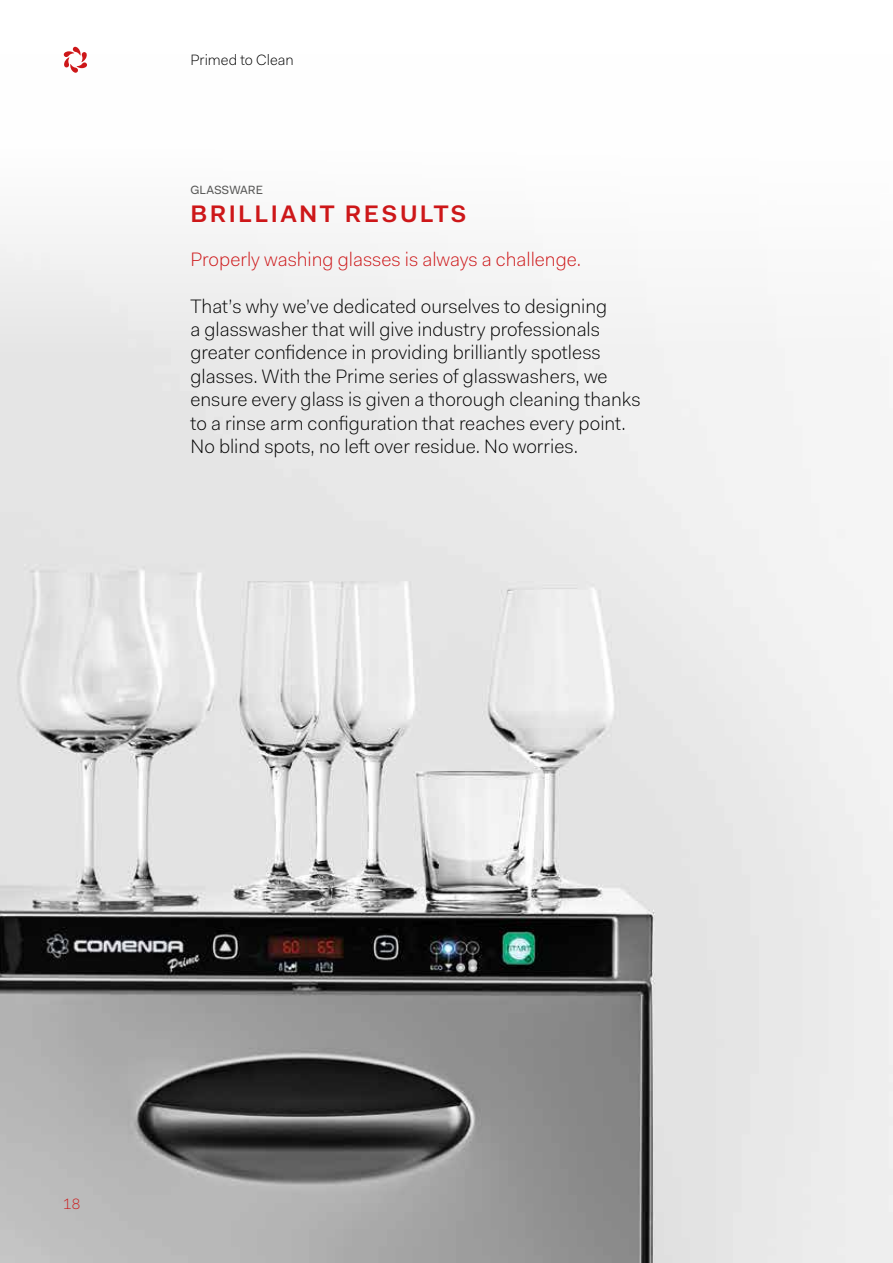
<style>
.page{position:relative;width:893px;height:1263px;background:#fff}
.page>*{position:absolute;margin:0;border:0;box-sizing:border-box;transform-origin:0 0}
.t1{font:600 24px "Fakt Pro";letter-spacing:.1em;color:#cd1719}
.t2{font:300 19.5px/23.4px "Fakt Pro";color:#000}
.t3{font:300 19.5px "Fakt Pro";color:#cd1719}
.t4{font:300 15px "Fakt Pro";color:#000}
.t5{font:300 15px "Fakt Pro";color:#cd1719}
.t6{font:12px "Fakt Pro";color:#575756}
</style>
<div class="page">
<img style="left:0;top:54px;width:893px;height:1209px">
<svg style="left:64px;top:47px;width:23px;height:26px"></svg>
<p class="t4" style="left:190px;top:50px;width:105px">Primed to Clean</p>
<p class="t6" style="left:190px;top:181px;width:74px">GLASSWARE</p>
<p class="t1" style="left:190px;top:198px;width:278px">BRILLIANT RESULTS</p>
<p class="t3" style="left:190px;top:246px;width:392px">Properly washing glasses is always a challenge.</p>
<p class="t2" style="left:190px;top:294px;width:452px">That’s why we’ve dedicated ourselves to designing<br>a glasswasher that will give industry professionals greater confidence in providing brilliantly spotless glasses. With the Prime series of glasswashers, we ensure every glass is given a thorough cleaning thanks to a rinse arm configuration that reaches every point.<br>No blind spots, no left over residue. No worries.</p>
<p class="t5" style="left:63px;top:1194px;width:19px">18</p>
</div>
